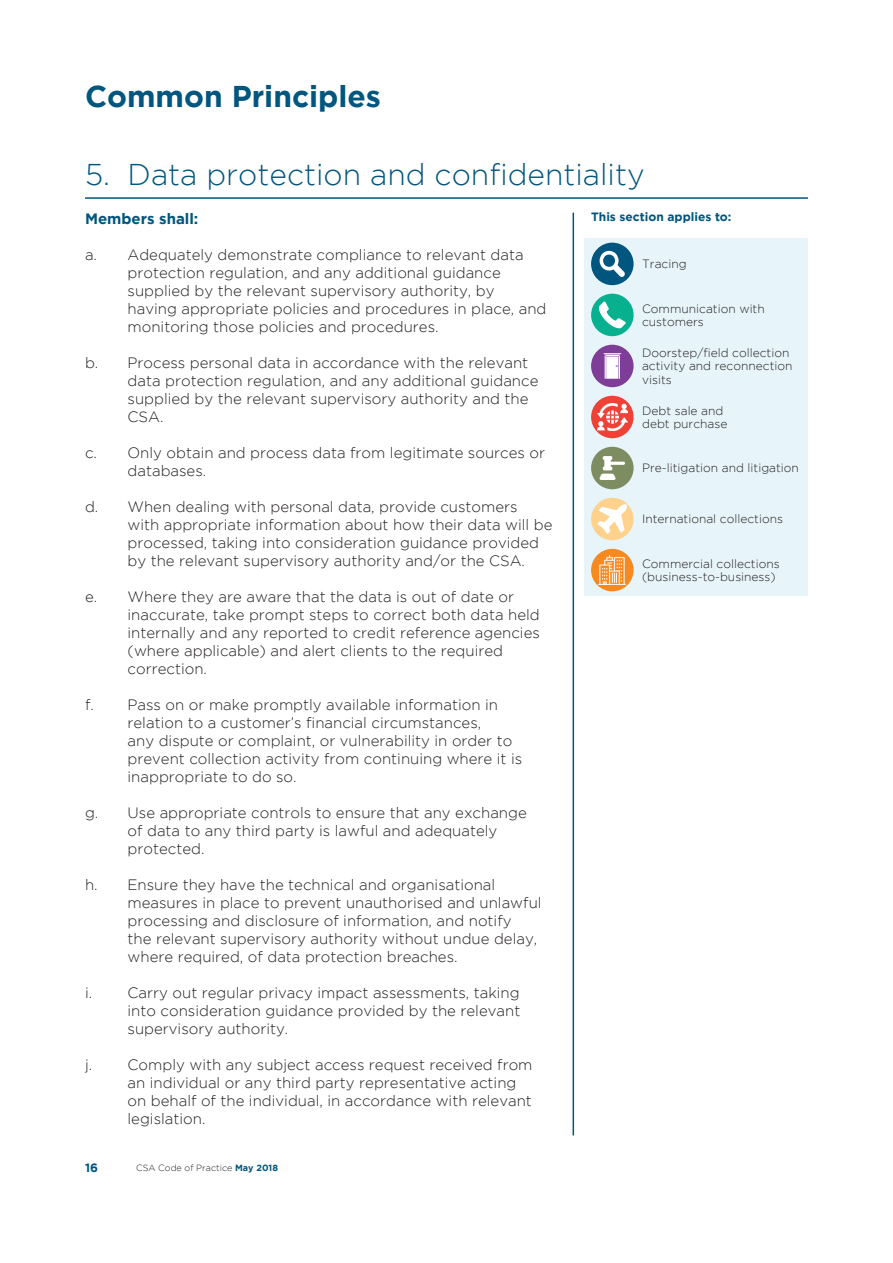
<style>
.page{position:relative;width:893px;height:1263px;background:#fff}
.page>*{position:absolute;margin:0;border:0;box-sizing:border-box;transform-origin:0 0}
.t1{font:300 30px "Gotham";color:#00567e}
.t2{font:700 30px "Gotham";color:#00567e}
.t3{font:300 15px/18px "Gotham";color:#231f20}
.t4{font:700 15px "Gotham";color:#00567e}
.t5{font:300 12px/13.5px "Gotham";color:#231f20}
.t6{font:700 12px "Gotham";color:#00567e}
.t7{font:300 9px "Gotham";color:#231f20}
.s1{font-weight:700;color:#00567e}
</style>
<div class="page">
<div style="left:585px;top:238px;width:223px;height:358px;background:#e7f5fa"></div>
<hr style="left:85px;top:197px;width:723px;height:2px;background:#00567e">
<div style="left:591px;top:549px;width:43px;height:42px;background:#f6891f;border-radius:50%"></div>
<img style="left:599px;top:555px;width:27px;height:30px">
<hr style="left:573px;top:213px;width:1px;height:922px;background:#00567e">
<div style="left:591px;top:243px;width:43px;height:42px;background:#00567e;border-radius:50%"></div>
<svg style="left:600px;top:251px;width:25px;height:26px"></svg>
<div style="left:591px;top:294px;width:43px;height:42px;background:#07b190;border-radius:50%"></div>
<svg style="left:599px;top:302px;width:27px;height:26px"></svg>
<div style="left:591px;top:345px;width:43px;height:42px;background:#7e3e98;border-radius:50%"></div>
<svg style="left:603px;top:353px;width:19px;height:26px"></svg>
<div style="left:591px;top:396px;width:43px;height:42px;background:#ee4237;border-radius:50%"></div>
<img style="left:597px;top:404px;width:30px;height:26px">
<div style="left:591px;top:447px;width:43px;height:42px;background:#7e8c62;border-radius:50%"></div>
<svg style="left:600px;top:456px;width:25px;height:24px"></svg>
<div style="left:591px;top:498px;width:43px;height:42px;background:#fed28d;border-radius:50%"></div>
<svg style="left:597px;top:504px;width:30px;height:30px"></svg>
<p class="t2" style="left:85px;top:79px;width:297px">Common Principles</p>
<p class="t1" style="left:85px;top:159px;width:561px">5. Data protection and confidentiality</p>
<p class="t6" style="left:591px;top:210px;width:142px">This section applies to:</p>
<p class="t5" style="left:642px;top:257px;width:46px">Tracing</p>
<p class="t4" style="left:85px;top:210px;width:115px">Members shall:</p>
<p class="t3" style="left:128px;top:245px;width:420px;text-indent:-43px">a. Adequately demonstrate compliance to relevant data protection regulation, and any additional guidance supplied by the relevant supervisory authority, by having appropriate policies and procedures in place, and monitoring those policies and procedures.</p>
<p class="t3" style="left:128px;top:353px;width:412px;text-indent:-43px">b. Process personal data in accordance with the relevant data protection regulation, and any additional guidance supplied by the relevant supervisory authority and the CSA.</p>
<p class="t3" style="left:128px;top:443px;width:419px;text-indent:-43px">c. Only obtain and process data from legitimate sources or databases.</p>
<p class="t3" style="left:128px;top:497px;width:426px;text-indent:-43px">d. When dealing with personal data, provide customers with appropriate information about how their data will be processed, taking into consideration guidance provided by the relevant supervisory authority and/or the CSA.</p>
<p class="t3" style="left:128px;top:587px;width:414px;text-indent:-43px">e. Where they are aware that the data is out of date or inaccurate, take prompt steps to correct both data held internally and any reported to credit reference agencies (where applicable) and alert clients to the required correction.</p>
<p class="t3" style="left:128px;top:695px;width:396px;text-indent:-43px">f. Pass on or make promptly available information in relation to a customer’s financial circumstances,<br>any dispute or complaint, or vulnerability in order to prevent collection activity from continuing where it is inappropriate to do so.</p>
<p class="t3" style="left:128px;top:803px;width:401px;text-indent:-43px">g. Use appropriate controls to ensure that any exchange of data to any third party is lawful and adequately protected.</p>
<p class="t3" style="left:128px;top:875px;width:416px;text-indent:-43px">h. Ensure they have the technical and organisational measures in place to prevent unauthorised and unlawful processing and disclosure of information, and notify<br>the relevant supervisory authority without undue delay, where required, of data protection breaches.</p>
<p class="t3" style="left:128px;top:983px;width:394px;text-align:justify;text-indent:-43px">i. Carry out regular privacy impact assessments, taking into consideration guidance provided by the relevant supervisory authority.</p>
<p class="t3" style="left:128px;top:1055px;width:406px;text-indent:-43px">j. Comply with any subject access request received from an individual or any third party representative acting on behalf of the individual, in accordance with relevant legislation.</p>
<p class="t5" style="left:642px;top:301px;width:124px">Communication with customers</p>
<p class="t5" style="left:642px;top:346px;width:152px">Doorstep/field collection activity and reconnection visits</p>
<p class="t5" style="left:642px;top:403px;width:83px">Debt sale and</p>
<p class="t5" style="left:642px;top:417px;width:87px">debt purchase</p>
<p class="t5" style="left:642px;top:461px;width:158px">Pre-litigation and litigation</p>
<p class="t5" style="left:642px;top:512px;width:142px">International collections</p>
<p class="t5" style="left:642px;top:557px;width:139px">Commercial collections</p>
<p class="t5" style="left:642px;top:570px;width:135px">(business-to-business)</p>
<p class="t6" style="left:85px;top:1160px;width:15px">16</p>
<p class="t7" style="left:136px;top:1162px;width:143px">CSA Code of Practice <span class="s1">May 2018</span></p>
</div>
